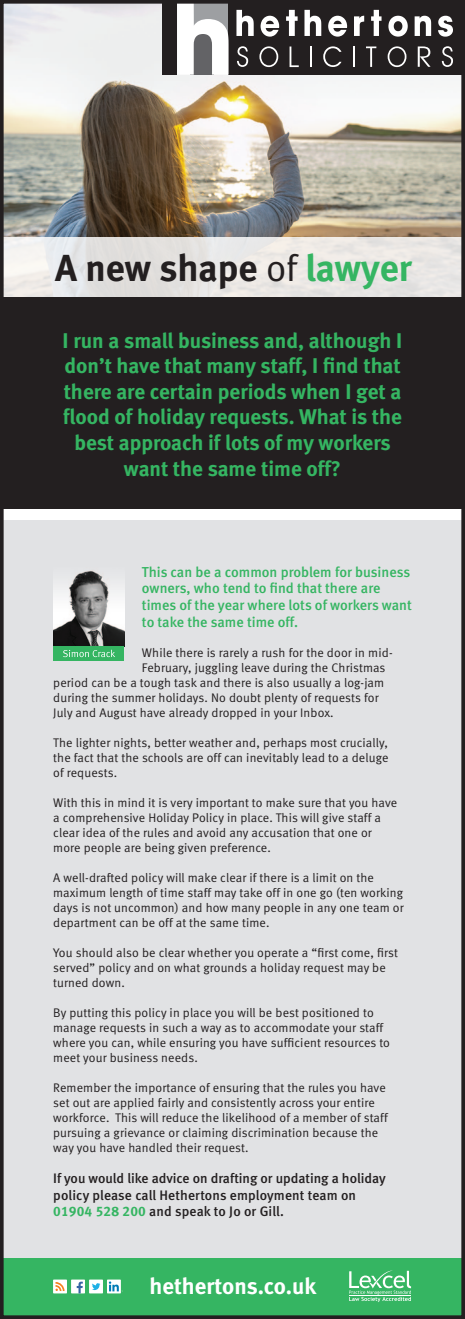
<style>
.page{position:relative;width:465px;height:1319px;background:#fff}
.page>*{position:absolute;margin:0;border:0;box-sizing:border-box;transform-origin:0 0}
.t1{font:700 37.5px "Meta";color:#231f20}
.t2{font:700 22.88px "Meta";color:#fff}
.t3{font:21.25px/25.5px "Meta Bold LF";color:#35b562;text-align:center}
.t4{font:14.38px/16.5px "Meta Medium LF";color:#35b562}
.t5{font:13.75px/16.5px "Meta Medium LF";color:#231f20}
.t6{font:12.5px/15px "Meta Normal LF";letter-spacing:.01em;color:#231f20}
.s1{font-family:"Meta Normal";font-weight:400}
.s2{color:#35b562}
.s3{font-family:"Meta Bold LF";color:#35b562}
</style>
<div class="page">
<img style="left:5px;top:5px;width:454px;height:232px">
<div style="left:0;top:519px;width:464px;height:789px;background:#e1e2e4"></div>
<svg style="left:5px;top:237px;width:454px;height:60px;background:#e8e6e4"></svg>
<div style="left:162px;top:3px;width:15px;height:72px;background:#231f20"></div>
<div style="left:228px;top:3px;width:235px;height:72px;background:#231f20"></div>
<svg style="left:236px;top:10px;width:17px;height:26px"></svg>
<svg style="left:260px;top:16px;width:19px;height:21px"></svg>
<svg style="left:286px;top:10px;width:11px;height:26px"></svg>
<svg style="left:304px;top:10px;width:17px;height:26px"></svg>
<svg style="left:328px;top:16px;width:19px;height:21px"></svg>
<svg style="left:354px;top:16px;width:10px;height:20px"></svg>
<svg style="left:371px;top:10px;width:10px;height:26px"></svg>
<svg style="left:388px;top:16px;width:19px;height:21px"></svg>
<svg style="left:414px;top:16px;width:16px;height:20px"></svg>
<svg style="left:438px;top:16px;width:14px;height:21px"></svg>
<svg style="left:237px;top:46px;width:11px;height:21px"></svg>
<svg style="left:259px;top:46px;width:19px;height:21px"></svg>
<svg style="left:289px;top:46px;width:9px;height:21px"></svg>
<hr style="left:309px;top:46px;width:2px;height:21px;background:#fff">
<svg style="left:323px;top:46px;width:18px;height:21px"></svg>
<svg style="left:366px;top:46px;width:10px;height:21px"></svg>
<svg style="left:417px;top:46px;width:13px;height:21px"></svg>
<hr style="left:352px;top:46px;width:2px;height:21px;background:#fff">
<svg style="left:387px;top:46px;width:19px;height:21px"></svg>
<svg style="left:441px;top:46px;width:11px;height:21px"></svg>
<svg style="left:177px;top:5px;width:51px;height:70px"></svg>
<div style="left:0;top:297px;width:464px;height:212px;background:#231f20"></div>
<div style="left:0;top:1258px;width:464px;height:60px;background:#35b562"></div>
<svg style="left:107px;top:1279px;width:14px;height:14px"></svg>
<svg style="left:109px;top:1281px;width:14px;height:10px"></svg>
<div style="left:89px;top:1279px;width:14px;height:14px;background:#fff"></div>
<svg style="left:92px;top:1283px;width:8px;height:6px"></svg>
<div style="left:71px;top:1279px;width:14px;height:14px;background:#fff"></div>
<svg style="left:77px;top:1281px;width:6px;height:12px"></svg>
<svg style="left:53px;top:1279px;width:14px;height:14px"></svg>
<svg style="left:55px;top:1281px;width:9px;height:9px"></svg>
<svg style="left:349px;top:1270px;width:61px;height:31px"></svg>
<hr style="left:348px;top:1295px;width:62px;height:1px;background:#fff">
<img style="left:53px;top:571px;width:71px;height:75px">
<div style="left:53px;top:646px;width:71px;height:14px;background:#35b562"></div>
<svg style="left:63px;top:649px;width:52px;height:8px"></svg>
<div style="left:0;top:0;width:464px;height:1318px;border:4px solid #231f20"></div>
<p class="t1" style="left:55px;top:244px;width:358px">A new shape <span class="s1">of</span> <span class="s2">lawyer</span></p>
<p class="t3" style="left:63px;top:327px;width:341px">I run a small business and, although I don’t have that many staff, I find that there are certain periods when I get a flood of holiday requests. What is the best approach if lots of my workers want the same time off?</p>
<p class="t4" style="left:142px;top:564px;width:271px">This can be a common problem for business owners, who tend to find that there are times of the year where lots of workers want to take the same time off.</p>
<p class="t6" style="left:142px;top:644px;width:252px">While there is rarely a rush for the door in mid-</p>
<p class="t6" style="left:142px;top:659px;width:245px">February, juggling leave during the Christmas</p>
<p class="t6" style="left:53px;top:674px;width:332px">period can be a tough task and there is also usually a log-jam</p>
<p class="t6" style="left:53px;top:689px;width:326px">during the summer holidays. No doubt plenty of requests for</p>
<p class="t6" style="left:53px;top:704px;width:281px">July and August have already dropped in your Inbox.</p>
<p class="t6" style="left:53px;top:734px;width:336px;text-align:justify">The lighter nights, better weather and, perhaps most crucially, the fact that the schools are off can inevitably lead to a deluge of requests.</p>
<p class="t6" style="left:53px;top:794px;width:345px">With this in mind it is very important to make sure that you have a comprehensive Holiday Policy in place. This will give staff a clear idea of the rules and avoid any accusation that one or more people are being given preference.</p>
<p class="t6" style="left:53px;top:869px;width:351px">A well-drafted policy will make clear if there is a limit on the maximum length of time staff may take off in one go (ten working days is not uncommon) and how many people in any one team or department can be off at the same time.</p>
<p class="t6" style="left:53px;top:944px;width:346px">You should also be clear whether you operate a “first come, first served” policy and on what grounds a holiday request may be turned down.</p>
<p class="t6" style="left:53px;top:1004px;width:338px">By putting this policy in place you will be best positioned to manage requests in such a way as to accommodate your staff where you can, while ensuring you have sufficient resources to meet your business needs.</p>
<p class="t6" style="left:53px;top:1079px;width:335px">Remember the importance of ensuring that the rules you have set out are applied fairly and consistently across your entire workforce. This will reduce the likelihood of a member of staff pursuing a grievance or claiming discrimination because the way you have handled their request.</p>
<p class="t5" style="left:53px;top:1170px;width:333px">If you would like advice on drafting or updating a holiday policy please call Hethertons employment team on<br><span class="s3">01904 528 200</span> and speak to Jo or Gill.</p>
<p class="t2" style="left:149px;top:1271px;width:168px">hethertons.co.uk</p>
</div>
